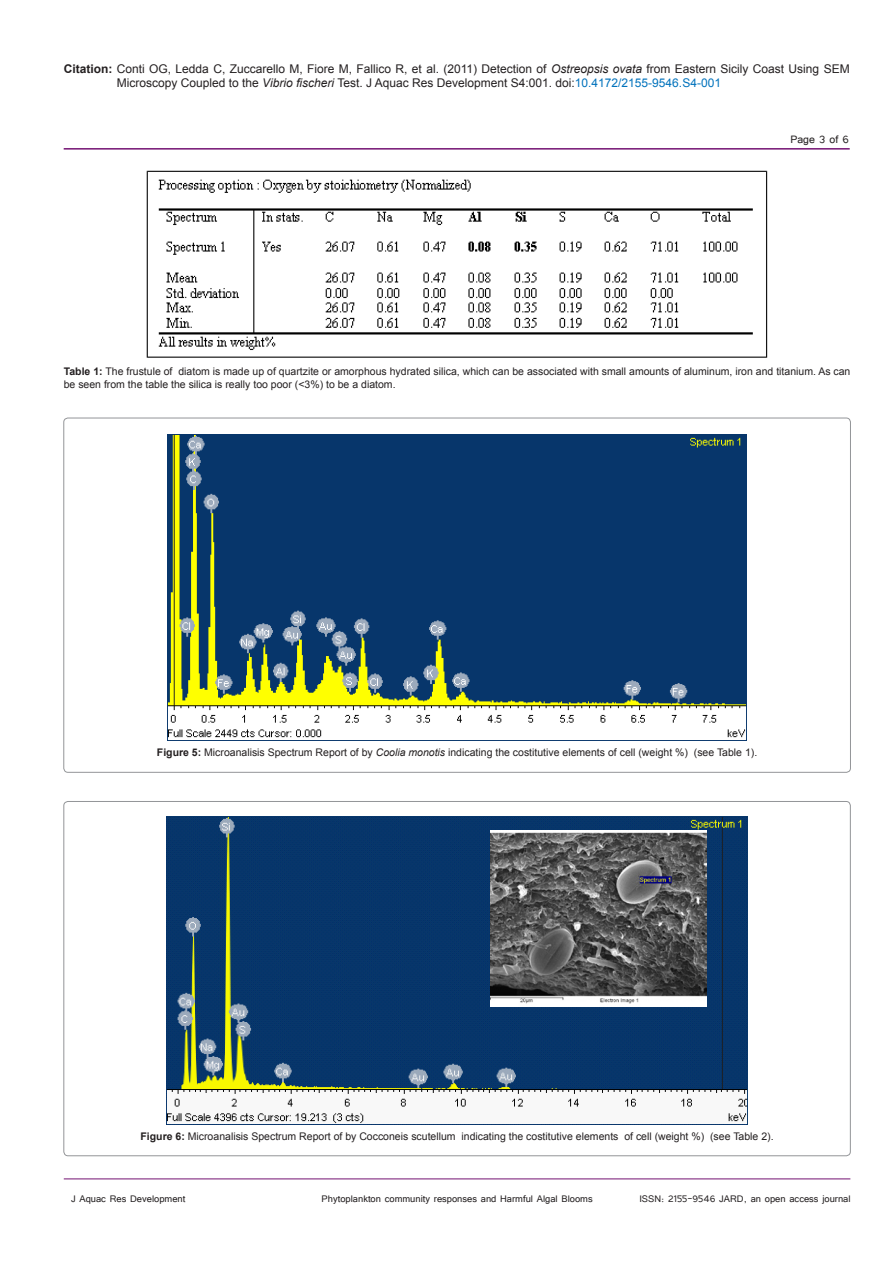
<style>
.page{position:relative;width:893px;height:1263px;background:#fff}
.page>*{position:absolute;margin:0;border:0;box-sizing:border-box;transform-origin:0 0}
.t1{font:13.5px "Tunga";color:#231f20}
.t2{font:12px/14.4px "Arial";color:#231f20}
.t3{font:12px "Tunga";color:#231f20}
.t4{font:10.5px/12.6px "Arial";color:#231f20}
.s1{font-weight:700}
.s2{font-style:italic}
.s3{color:#0072bc}
</style>
<div class="page">
<hr style="left:64px;top:148px;width:786px;height:2px;background:#741272">
<hr style="left:64px;top:1179px;width:786px;height:1px;background:#741272">
<img style="left:146px;top:170px;width:622px;height:188px">
<img style="left:167px;top:434px;width:580px;height:306px">
<img style="left:167px;top:817px;width:580px;height:307px">
<img style="left:491px;top:831px;width:216px;height:176px">
<p class="t2" style="left:117px;top:61px;width:734px;text-indent:-53px"><span class="s1">Citation:</span> Conti OG, Ledda C, Zuccarello M, Fiore M, Fallico R, et al. (2011) Detection of <span class="s2">Ostreopsis ovata</span> from Eastern Sicily Coast Using SEM<br>Microscopy Coupled to the <span class="s2">Vibrio fischeri</span> Test. J Aquac Res Development S4:001. doi:<span class="s3">10.4172/2155-9546.S4-001</span></p>
<p class="t1" style="left:790px;top:131px;width:60px">Page 3 of 6</p>
<p class="t4" style="left:64px;top:365px;width:788px"><span class="s1">Table 1:</span> The frustule of diatom is made up of quartzite or amorphous hydrated silica, which can be associated with small amounts of aluminum, iron and titanium. As can be seen from the table the silica is really too poor (&lt;3%) to be a diatom.</p>
<p class="t4" style="left:157px;top:746px;width:602px"><span class="s1">Figure 5:</span> Microanalisis Spectrum Report of by <span class="s2">Coolia monotis</span> indicating the costitutive elements of cell (weight %) (see Table 1).</p>
<p class="t4" style="left:141px;top:1130px;width:634px"><span class="s1">Figure 6:</span> Microanalisis Spectrum Report of by Cocconeis scutellum indicating the costitutive elements of cell (weight %) (see Table 2).</p>
<p class="t3" style="left:71px;top:1190px;width:116px">J Aquac Res Development</p>
<p class="t3" style="left:322px;top:1190px;width:273px">Phytoplankton community responses and Harmful Algal Blooms</p>
<p class="t3" style="left:639px;top:1190px;width:213px">ISSN: 2155-9546 JARD, an open access journal</p>
</div>
